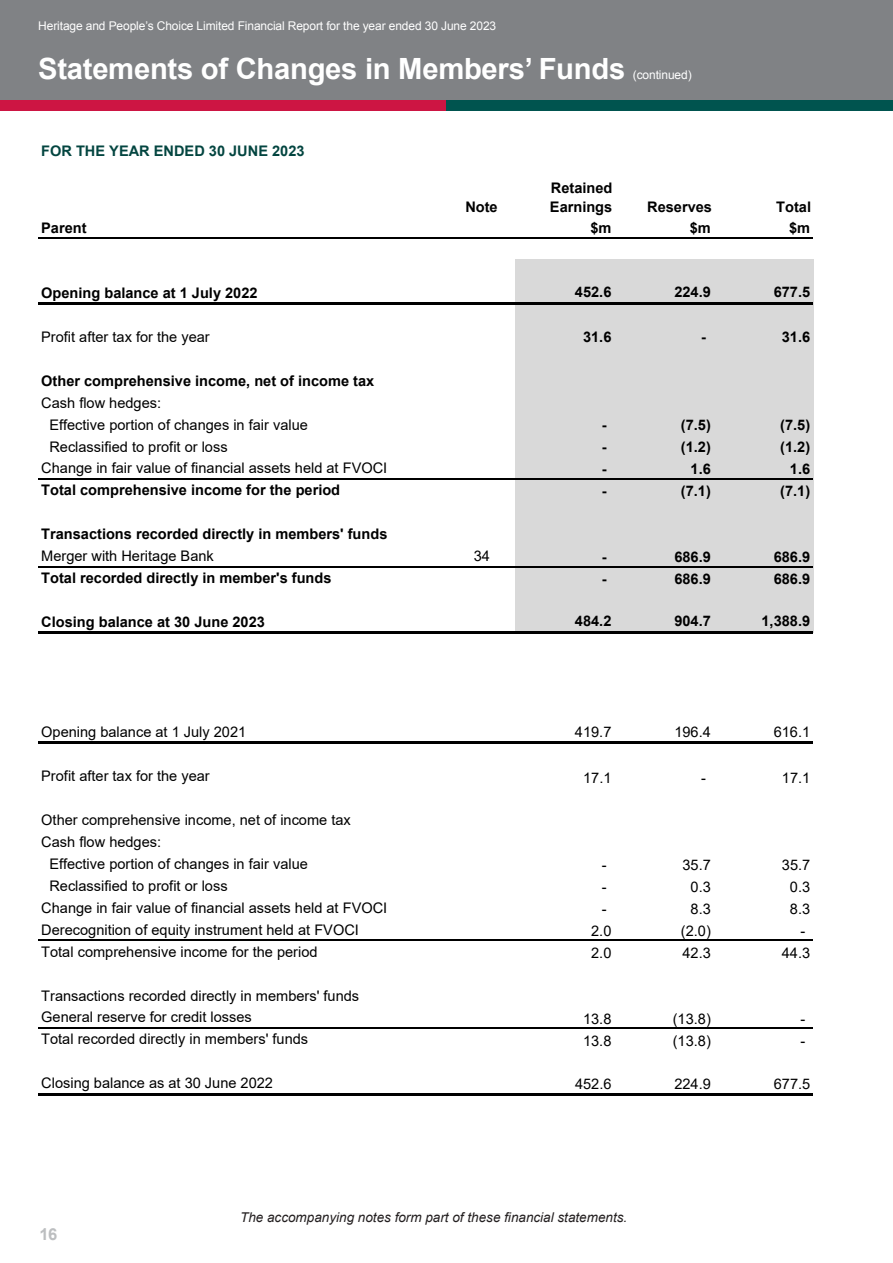
<style>
.page{position:relative;width:893px;height:1263px;background:#fff}
.page>*{position:absolute;margin:0;border:0;box-sizing:border-box;transform-origin:0 0}
.t1{font:700 29.25px "Arial";letter-spacing:-.01em;color:#fff}
.t2{font:700 16.5px "Arial";color:#bcbec0}
.t3{font:14.55px/21.9px "Arial";color:#000}
.t4{font:700 14.55px/19px "Arial";color:#000}
.t5{font:700 14.55px "Arial";color:#034540}
.t6{font:italic 13.5px "Arial";color:#231f20}
.t7{font:12px "Arial";letter-spacing:-.01em;color:#fff}
</style>
<div class="page">
<div style="left:0;top:0;width:848px;height:110px;background:#808285"></div>
<div style="left:848px;top:0;width:45px;height:110px;background:#808285"></div>
<div style="left:0;top:100px;width:893px;height:11px;background:#cd1543"></div>
<div style="left:446px;top:100px;width:447px;height:11px;background:#00544f"></div>
<div style="left:515px;top:260px;width:298px;height:373px;background:#d9d9d9"></div>
<hr style="left:38px;top:237px;width:775px;height:1px;background:#000">
<hr style="left:38px;top:302px;width:775px;height:3px;background:#000">
<hr style="left:38px;top:478px;width:775px;height:2px;background:#000">
<hr style="left:38px;top:566px;width:775px;height:2px;background:#000">
<hr style="left:38px;top:631px;width:775px;height:3px;background:#000">
<hr style="left:38px;top:741px;width:775px;height:3px;background:#000">
<hr style="left:38px;top:940px;width:775px;height:1px;background:#000">
<hr style="left:38px;top:1027px;width:775px;height:2px;background:#000">
<hr style="left:38px;top:1093px;width:775px;height:2px;background:#000">
<p class="t7" style="left:38px;top:18px;width:459px">Heritage and People’s Choice Limited Financial Report for the year ended 30 June 2023</p>
<h1 class="t1" style="left:38px;top:49px;width:589px">Statements of Changes in Members’ Funds</h1>
<p class="t7" style="left:633px;top:67px;width:60px">(continued)</p>
<p class="t5" style="left:41px;top:141px;width:265px">FOR THE YEAR ENDED 30 JUNE 2023</p>
<p class="t4" style="left:465px;top:198px;width:34px">Note</p>
<p class="t4" style="left:550px;top:179px;width:64px">Retained<br>Earnings</p>
<p class="t4" style="left:647px;top:198px;width:66px">Reserves</p>
<p class="t4" style="left:776px;top:198px;width:36px">Total</p>
<p class="t4" style="left:41px;top:218px;width:47px">Parent</p>
<p class="t4" style="left:590px;top:218px;width:23px">$m</p>
<p class="t4" style="left:690px;top:218px;width:23px">$m</p>
<p class="t4" style="left:789px;top:218px;width:23px">$m</p>
<p class="t4" style="left:41px;top:283px;width:218px">Opening balance at 1 July 2022</p>
<p class="t4" style="left:575px;top:283px;width:38px">452.6</p>
<p class="t4" style="left:674px;top:283px;width:38px">224.9</p>
<p class="t4" style="left:774px;top:283px;width:38px">677.5</p>
<p class="t3" style="left:41px;top:326px;width:170px">Profit after tax for the year</p>
<p class="t4" style="left:583px;top:328px;width:30px">31.6</p>
<p class="t4" style="left:701px;top:328px;width:6px">-</p>
<p class="t4" style="left:782px;top:328px;width:30px">31.6</p>
<p class="t4" style="left:41px;top:371px;width:335px">Other comprehensive income, net of income tax</p>
<p class="t3" style="left:49px;top:391px;width:260px;text-indent:-8px">Cash flow hedges:<br>Effective portion of changes in fair value</p>
<p class="t4" style="left:602px;top:416px;width:6px">-</p>
<p class="t4" style="left:681px;top:416px;width:31px">(7.5)</p>
<p class="t4" style="left:780px;top:416px;width:31px">(7.5)</p>
<p class="t3" style="left:49px;top:435px;width:180px">Reclassified to profit or loss</p>
<p class="t4" style="left:602px;top:438px;width:6px">-</p>
<p class="t4" style="left:681px;top:438px;width:31px">(1.2)</p>
<p class="t4" style="left:780px;top:438px;width:31px">(1.2)</p>
<p class="t3" style="left:41px;top:457px;width:348px">Change in fair value of financial assets held at FVOCI</p>
<p class="t4" style="left:602px;top:460px;width:6px">-</p>
<p class="t4" style="left:691px;top:460px;width:22px">1.6</p>
<p class="t4" style="left:790px;top:460px;width:22px">1.6</p>
<p class="t4" style="left:41px;top:481px;width:300px">Total comprehensive income for the period</p>
<p class="t4" style="left:602px;top:482px;width:6px">-</p>
<p class="t4" style="left:681px;top:482px;width:31px">(7.1)</p>
<p class="t4" style="left:780px;top:482px;width:31px">(7.1)</p>
<p class="t4" style="left:41px;top:525px;width:348px">Transactions recorded directly in members' funds</p>
<p class="t3" style="left:41px;top:545px;width:174px">Merger with Heritage Bank</p>
<p class="t3" style="left:474px;top:545px;width:18px">34</p>
<p class="t4" style="left:674px;top:547px;width:38px">686.9</p>
<p class="t4" style="left:602px;top:547px;width:6px">-</p>
<p class="t4" style="left:774px;top:547px;width:38px">686.9</p>
<p class="t4" style="left:41px;top:569px;width:292px">Total recorded directly in member's funds</p>
<p class="t4" style="left:674px;top:569px;width:38px">686.9</p>
<p class="t4" style="left:602px;top:569px;width:6px">-</p>
<p class="t4" style="left:774px;top:569px;width:38px">686.9</p>
<p class="t4" style="left:41px;top:613px;width:225px">Closing balance at 30 June 2023</p>
<p class="t4" style="left:575px;top:612px;width:38px">484.2</p>
<p class="t4" style="left:674px;top:612px;width:38px">904.7</p>
<p class="t4" style="left:761px;top:612px;width:50px">1,388.9</p>
<p class="t3" style="left:41px;top:721px;width:207px">Opening balance at 1 July 2021</p>
<p class="t3" style="left:575px;top:721px;width:38px">419.7</p>
<p class="t3" style="left:674px;top:721px;width:38px">196.4</p>
<p class="t3" style="left:774px;top:721px;width:38px">616.1</p>
<p class="t3" style="left:41px;top:765px;width:170px">Profit after tax for the year</p>
<p class="t3" style="left:583px;top:766px;width:30px">17.1</p>
<p class="t3" style="left:701px;top:766px;width:6px">-</p>
<p class="t3" style="left:782px;top:766px;width:30px">17.1</p>
<p class="t3" style="left:41px;top:809px;width:311px">Other comprehensive income, net of income tax</p>
<p class="t3" style="left:41px;top:831px;width:121px">Cash flow hedges:</p>
<p class="t3" style="left:49px;top:852px;width:260px">Effective portion of changes in fair value</p>
<p class="t3" style="left:602px;top:854px;width:6px">-</p>
<p class="t3" style="left:682px;top:854px;width:30px">35.7</p>
<p class="t3" style="left:782px;top:854px;width:30px">35.7</p>
<p class="t3" style="left:49px;top:874px;width:180px">Reclassified to profit or loss</p>
<p class="t3" style="left:602px;top:876px;width:6px">-</p>
<p class="t3" style="left:691px;top:876px;width:22px">0.3</p>
<p class="t3" style="left:790px;top:876px;width:22px">0.3</p>
<p class="t3" style="left:41px;top:896px;width:348px">Change in fair value of financial assets held at FVOCI</p>
<p class="t3" style="left:602px;top:898px;width:6px">-</p>
<p class="t3" style="left:691px;top:898px;width:22px">8.3</p>
<p class="t3" style="left:790px;top:898px;width:22px">8.3</p>
<p class="t3" style="left:41px;top:918px;width:319px">Derecognition of equity instrument held at FVOCI</p>
<p class="t3" style="left:591px;top:920px;width:22px">2.0</p>
<p class="t3" style="left:681px;top:920px;width:31px">(2.0)</p>
<p class="t3" style="left:801px;top:920px;width:6px">-</p>
<p class="t3" style="left:41px;top:940px;width:278px">Total comprehensive income for the period</p>
<p class="t3" style="left:591px;top:942px;width:22px">2.0</p>
<p class="t3" style="left:682px;top:942px;width:30px">42.3</p>
<p class="t3" style="left:782px;top:942px;width:30px">44.3</p>
<p class="t3" style="left:41px;top:984px;width:319px">Transactions recorded directly in members' funds<br>General reserve for credit losses</p>
<p class="t3" style="left:583px;top:1008px;width:30px">13.8</p>
<p class="t3" style="left:673px;top:1008px;width:40px">(13.8)</p>
<p class="t3" style="left:801px;top:1008px;width:6px">-</p>
<p class="t3" style="left:41px;top:1028px;width:268px">Total recorded directly in members' funds</p>
<p class="t3" style="left:583px;top:1030px;width:30px">13.8</p>
<p class="t3" style="left:673px;top:1030px;width:40px">(13.8)</p>
<p class="t3" style="left:801px;top:1030px;width:6px">-</p>
<p class="t3" style="left:41px;top:1072px;width:233px">Closing balance as at 30 June 2022</p>
<p class="t3" style="left:575px;top:1072px;width:38px">452.6</p>
<p class="t3" style="left:674px;top:1072px;width:38px">224.9</p>
<p class="t3" style="left:774px;top:1072px;width:38px">677.5</p>
<p class="t2" style="left:39px;top:1223px;width:19px">16</p>
<p class="t6" style="left:240px;top:1208px;width:389px">The accompanying notes form part of these financial statements.</p>
</div>
